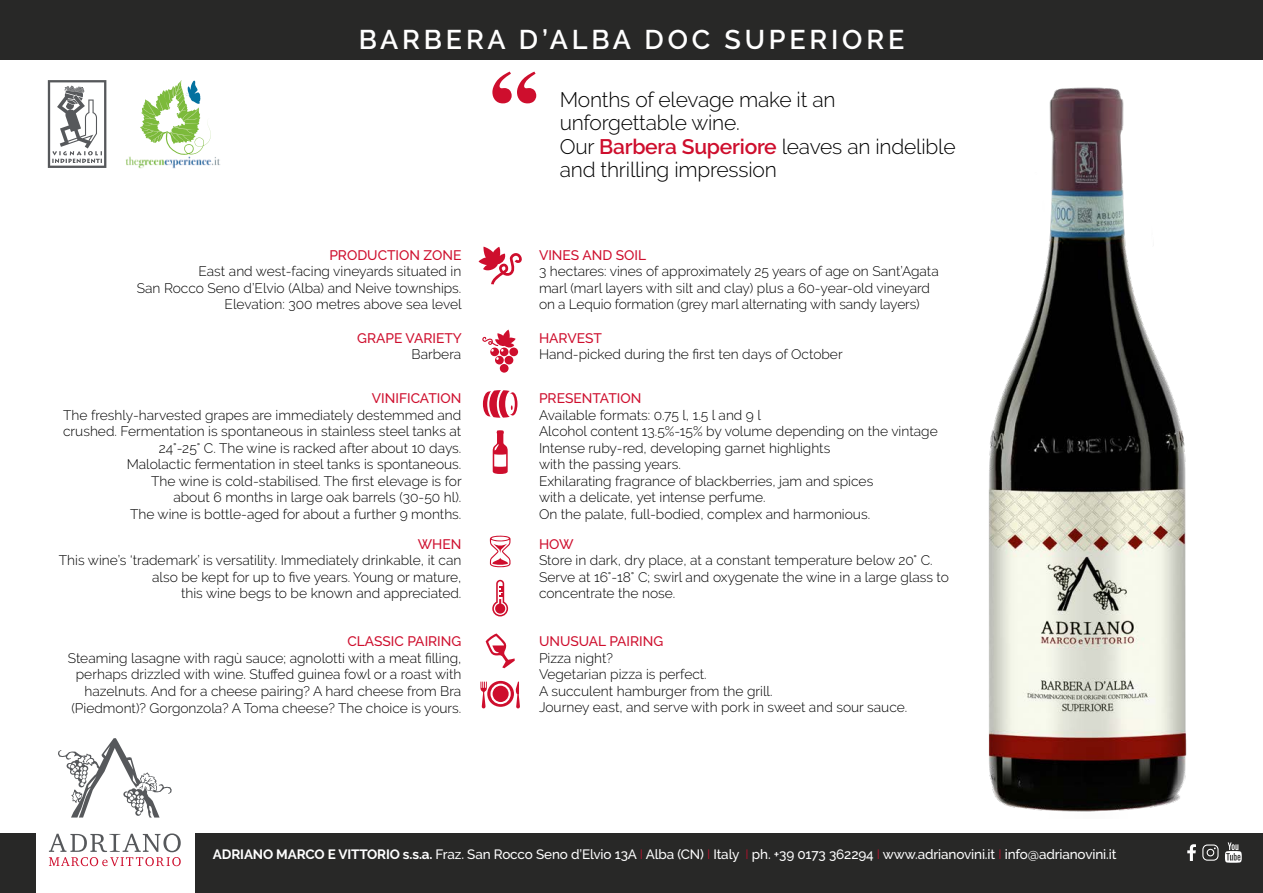
<style>
.page{position:relative;width:1263px;height:893px;background:#fff}
.page>*{position:absolute;margin:0;border:0;box-sizing:border-box;transform-origin:0 0}
.t1{font:600 27px "Raleway";letter-spacing:.14em;color:#fff}
.t2{font:300 21px/23.2px "Raleway";letter-spacing:-.01em;color:#000}
.t3{font:300 13.8px/16.5px "Raleway";color:#000;text-align:right}
.t4{font:500 13.8px "Raleway";color:#ce0e2d}
.t5{font:500 13.5px "Raleway";letter-spacing:-.01em;color:#fff}
.s1{font-weight:600;color:#ce0e2d}
.s2{font-weight:700}
.s3{font-weight:300;color:#ce0e2d}
</style>
<div class="page">
<svg style="left:49px;top:833px;width:132px;height:33px"></svg>
<svg style="left:58px;top:738px;width:114px;height:79px"></svg>
<div style="left:0;top:833px;width:36px;height:60px;background:#282827"></div>
<div style="left:195px;top:833px;width:1068px;height:60px;background:#282827"></div>
<svg style="left:140px;top:80px;width:71px;height:75px"></svg>
<img style="left:126px;top:156px;width:95px;height:12px">
<svg style="left:48px;top:80px;width:58px;height:88px"></svg>
<svg style="left:1187px;top:844px;width:9px;height:17px"></svg>
<svg style="left:1202px;top:844px;width:16px;height:17px"></svg>
<svg style="left:1225px;top:842px;width:17px;height:21px"></svg>
<svg style="left:492px;top:72px;width:44px;height:31px"></svg>
<div style="left:0;top:0;width:1263px;height:60px;background:#282827"></div>
<img style="left:988px;top:87px;width:199px;height:725px">
<svg style="left:479px;top:247px;width:43px;height:37px"></svg>
<svg style="left:482px;top:330px;width:36px;height:43px"></svg>
<svg style="left:483px;top:390px;width:34px;height:28px"></svg>
<svg style="left:493px;top:430px;width:15px;height:44px"></svg>
<svg style="left:490px;top:536px;width:20px;height:31px"></svg>
<svg style="left:492px;top:580px;width:16px;height:36px"></svg>
<svg style="left:486px;top:633px;width:29px;height:35px"></svg>
<svg style="left:487px;top:681px;width:27px;height:26px"></svg>
<div style="left:491px;top:685px;width:19px;height:18px;background:#ce0e2d;border-radius:50%"></div>
<div style="left:490px;top:684px;width:21px;height:20px;border:2px solid #fff;border-radius:50%"></div>
<svg style="left:480px;top:681px;width:7px;height:27px"></svg>
<svg style="left:516px;top:681px;width:4px;height:27px"></svg>
<h1 class="t1" style="left:359px;top:24px;width:547px">BARBERA D’ALBA DOC SUPERIORE</h1>
<p class="t4" style="left:329px;top:247px;width:133px">PRODUCTION ZONE</p>
<p class="t3" style="left:137px;top:263px;width:327px">East and west-facing vineyards situated in<br>San Rocco Seno d’Elvio (Alba) and Neive townships.<br>Elevation: 300 metres above sea level</p>
<p class="t4" style="left:357px;top:330px;width:106px">GRAPE VARIETY</p>
<p class="t3" style="left:412px;top:346px;width:51px">Barbera</p>
<p class="t4" style="left:372px;top:390px;width:91px">VINIFICATION</p>
<p class="t3" style="left:63px;top:406px;width:400px">The freshly-harvested grapes are immediately destemmed and crushed. Fermentation is spontaneous in stainless steel tanks at 24°-25° C. The wine is racked after about 10 days.<br>Malolactic fermentation in steel tanks is spontaneous.<br>The wine is cold-stabilised. The first elevage is for<br>about 6 months in large oak barrels (30-50 hl).<br>The wine is bottle-aged for about a further 9 months.</p>
<p class="t4" style="left:418px;top:536px;width:45px">WHEN</p>
<p class="t3" style="left:59px;top:552px;width:404px">This wine’s ‘trademark’ is versatility. Immediately drinkable, it can also be kept for up to five years. Young or mature,<br>this wine begs to be known and appreciated.</p>
<p class="t4" style="left:347px;top:634px;width:115px">CLASSIC PAIRING</p>
<p class="t3" style="left:68px;top:650px;width:395px">Steaming lasagne with ragù sauce; agnolotti with a meat filling, perhaps drizzled with wine. Stuffed guinea fowl or a roast with hazelnuts. And for a cheese pairing? A hard cheese from Bra (Piedmont)? Gorgonzola? A Toma cheese? The choice is yours.</p>
<h2 class="t2" style="left:560px;top:88px;width:397px">Months of elevage make it an unforgettable wine.<br>Our <span class="s1">Barbera Superiore</span> leaves an indelible and thrilling impression</h2>
<p class="t4" style="left:539px;top:247px;width:109px">VINES AND SOIL</p>
<p class="t3" style="left:539px;top:263px;width:401px;text-align:left">3 hectares: vines of approximately 25 years of age on Sant’Agata marl (marl layers with silt and clay) plus a 60-year-old vineyard on a Lequio formation (grey marl alternating with sandy layers)</p>
<p class="t4" style="left:539px;top:330px;width:64px">HARVEST</p>
<p class="t3" style="left:539px;top:346px;width:305px">Hand-picked during the first ten days of October</p>
<p class="t4" style="left:539px;top:390px;width:104px">PRESENTATION</p>
<p class="t3" style="left:539px;top:406px;width:400px;text-align:left">Available formats: 0.75 l, 1.5 l and 9 l<br>Alcohol content 13.5%-15% by volume depending on the vintage Intense ruby-red, developing garnet highlights<br>with the passing years.<br>Exhilarating fragrance of blackberries, jam and spices<br>with a delicate, yet intense perfume.<br>On the palate, full-bodied, complex and harmonious.</p>
<p class="t4" style="left:539px;top:536px;width:36px">HOW</p>
<p class="t3" style="left:539px;top:552px;width:411px;text-align:left">Store in dark, dry place, at a constant temperature below 20° C.<br>Serve at 16°-18° C; swirl and oxygenate the wine in a large glass to concentrate the nose.</p>
<p class="t4" style="left:539px;top:634px;width:126px">UNUSUAL PAIRING</p>
<p class="t3" style="left:539px;top:650px;width:370px;text-align:left">Pizza night?<br>Vegetarian pizza is perfect.<br>A succulent hamburger from the grill.<br>Journey east, and serve with pork in sweet and sour sauce.</p>
<p class="t5" style="left:213px;top:846px;width:905px"><span class="s2">ADRIANO MARCO E VITTORIO s.s.a.</span> Fraz. San Rocco Seno d’Elvio 13A <span class="s3">I</span> Alba (CN) <span class="s3">I</span> Italy <span class="s3">I</span> ph. +39 0173 362294 <span class="s3">I</span> www.adrianovini.it <span class="s3">I</span> info@adrianovini.it</p>
</div>
